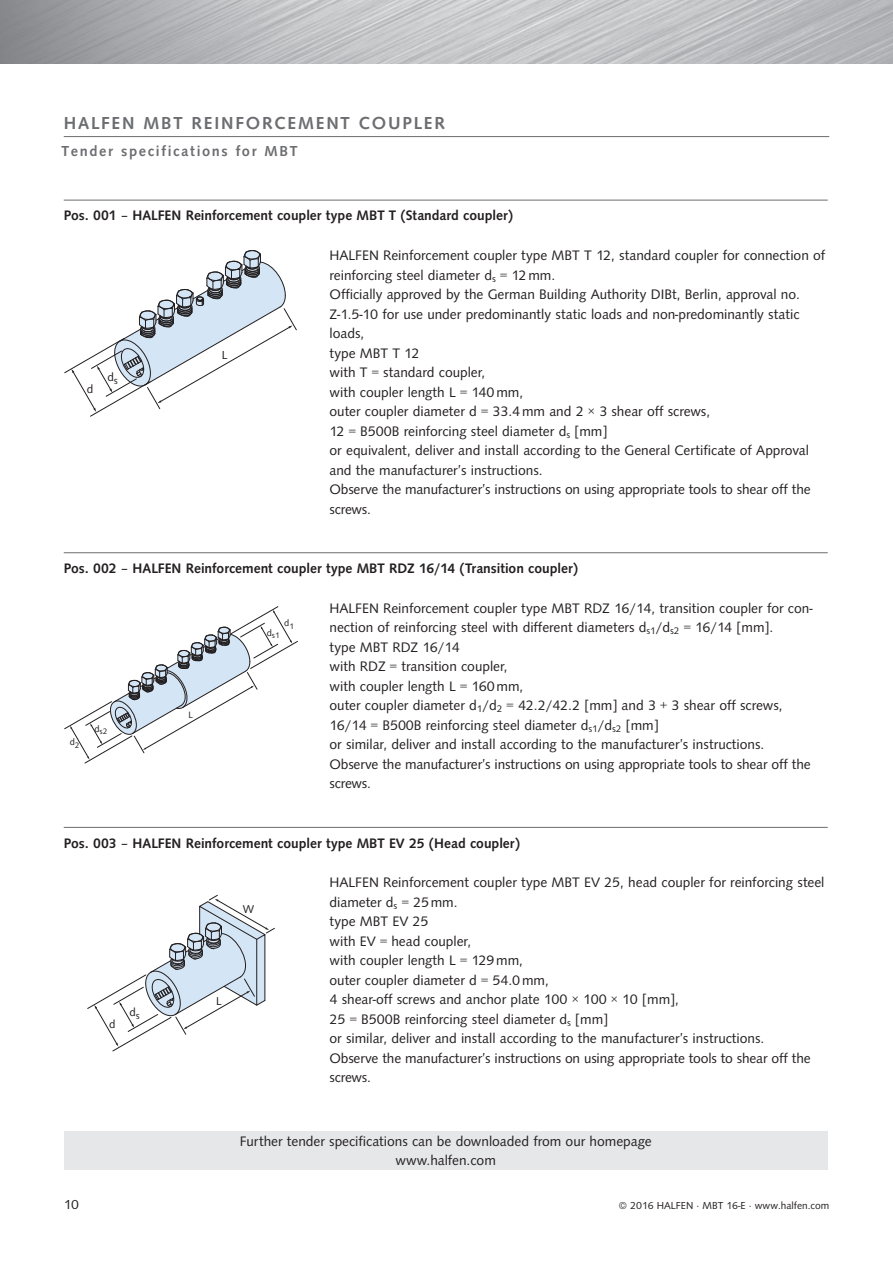
<style>
.page{position:relative;width:893px;height:1263px;background:#fff}
.page>*{position:absolute;margin:0;border:0;box-sizing:border-box;transform-origin:0 0}
.t1{font:500 18px "Syntax TOT";letter-spacing:.1em;color:#6c6d70}
.t2{font:500 15px "Syntax TOT";letter-spacing:.11em;color:#6c6d70}
.t3{font:14.25px/19.5px "Syntax TOT";color:#231f20}
.t4{font:500 14.25px "Syntax TOT";color:#231f20}
.t5{font:13.5px "Syntax TOT";color:#231f20}
.t6{font:12px "Syntax TOT";color:#231f20}
.t7{font:11.7px "Syntax TOT";color:#231f20}
.t8{font:10.5px "Syntax TOT";color:#231f20}
.t9{font:9.45px "Syntax TOT";color:#231f20}
.t10{font:8.25px "Syntax TOT";color:#231f20}
.s1{font-weight:400}
</style>
<div class="page">
<svg style="left:64px;top:250px;width:233px;height:167px"></svg>
<svg style="left:64px;top:606px;width:234px;height:157px"></svg>
<svg style="left:87px;top:895px;width:188px;height:156px"></svg>
<hr style="left:64px;top:136px;width:765px;height:1px;background:#6c6d70">
<div style="left:64px;top:1131px;width:764px;height:39px;background:#e6e7e9"></div>
<hr style="left:64px;top:200px;width:764px;height:1px;background:#6c6d70">
<hr style="left:64px;top:552px;width:764px;height:1px;background:#6c6d70">
<hr style="left:64px;top:827px;width:764px;height:1px;background:#6c6d70">
<img style="left:0;top:0;width:893px;height:64px">
<p class="t1" style="left:64px;top:116px;width:383px">HALFEN MBT REINFORCEMENT COUPLER</p>
<p class="t2" style="left:62px;top:145px;width:237px">Tender specifications for MBT</p>
<p class="t4" style="left:64px;top:210px;width:451px">Pos. 001 <span class="s1">–</span> HALFEN Reinforcement coupler type MBT T (Standard coupler)</p>
<p class="t3" style="left:329px;top:247px;width:497px">HALFEN Reinforcement coupler type MBT T 12, standard coupler for connection of reinforcing steel diameter d<sub>s</sub> = 12 mm.<br>Officially approved by the German Building Authority DIBt, Berlin, approval no.<br>Z-1.5-10 for use under predominantly static loads and non-predominantly static loads,<br>type MBT T 12<br>with T = standard coupler,<br>with coupler length L = 140 mm,<br>outer coupler diameter d = 33.4 mm and 2 × 3 shear off screws,<br>12 = B500B reinforcing steel diameter d<sub>s</sub> [mm]<br>or equivalent, deliver and install according to the General Certificate of Approval and the manufacturer’s instructions.<br>Observe the manufacturer’s instructions on using appropriate tools to shear off the screws.</p>
<p class="t6" style="left:222px;top:351px;width:7px">L</p>
<p class="t6" style="left:107px;top:372px;width:12px">d<sub>s</sub></p>
<p class="t6" style="left:87px;top:384px;width:8px">d</p>
<p class="t4" style="left:64px;top:563px;width:516px">Pos. 002 <span class="s1">–</span> HALFEN Reinforcement coupler type MBT RDZ 16/14 (Transition coupler)</p>
<p class="t3" style="left:329px;top:599px;width:484px">HALFEN Reinforcement coupler type MBT RDZ 16/14, transition coupler for con&shy;nection of reinforcing steel with different diameters d<sub>s1</sub>/d<sub>s2</sub> = 16/14 [mm].<br>type MBT RDZ 16/14<br>with RDZ = transition coupler,<br>with coupler length L = 160 mm,<br>outer coupler diameter d<sub>1</sub>/d<sub>2</sub> = 42.2/42.2 [mm] and 3 + 3 shear off screws, 16/14 = B500B reinforcing steel diameter d<sub>s1</sub>/d<sub>s2</sub> [mm]<br>or similar, deliver and install according to the manufacturer’s instructions.<br>Observe the manufacturer’s instructions on using appropriate tools to shear off the screws.</p>
<p class="t9" style="left:284px;top:619px;width:11px">d<sub>1</sub></p>
<p class="t10" style="left:267px;top:633px;width:14px"><sup>d</sup>s1</p>
<p class="t9" style="left:189px;top:711px;width:6px">L</p>
<p class="t10" style="left:94px;top:729px;width:14px"><sup>d</sup>s2</p>
<p class="t9" style="left:70px;top:739px;width:11px">d<sub>2</sub></p>
<p class="t4" style="left:64px;top:837px;width:458px">Pos. 003 <span class="s1">–</span> HALFEN Reinforcement coupler type MBT EV 25 (Head coupler)</p>
<p class="t3" style="left:329px;top:874px;width:496px">HALFEN Reinforcement coupler type MBT EV 25, head coupler for reinforcing steel diameter d<sub>s</sub> = 25 mm.<br>type MBT EV 25<br>with EV = head coupler,<br>with coupler length L = 129 mm,<br>outer coupler diameter d = 54.0 mm,<br>4 shear-off screws and anchor plate 100 × 100 × 10 [mm],<br>25 = B500B reinforcing steel diameter d<sub>s</sub> [mm]<br>or similar, deliver and install according to the manufacturer’s instructions.<br>Observe the manufacturer’s instructions on using appropriate tools to shear off the screws.</p>
<p class="t7" style="left:243px;top:904px;width:13px">W</p>
<p class="t7" style="left:216px;top:997px;width:7px">L</p>
<p class="t7" style="left:129px;top:1008px;width:12px">d<sub>s</sub></p>
<p class="t7" style="left:109px;top:1019px;width:8px">d</p>
<p class="t5" style="left:64px;top:1199px;width:17px">10</p>
<p class="t3" style="left:240px;top:1133px;width:413px;text-align:center">Further tender specifications can be downloaded from our homepage www.halfen.com</p>
<p class="t8" style="left:619px;top:1201px;width:212px">© 2016 HALFEN · MBT 16-E · www.halfen.com</p>
</div>
